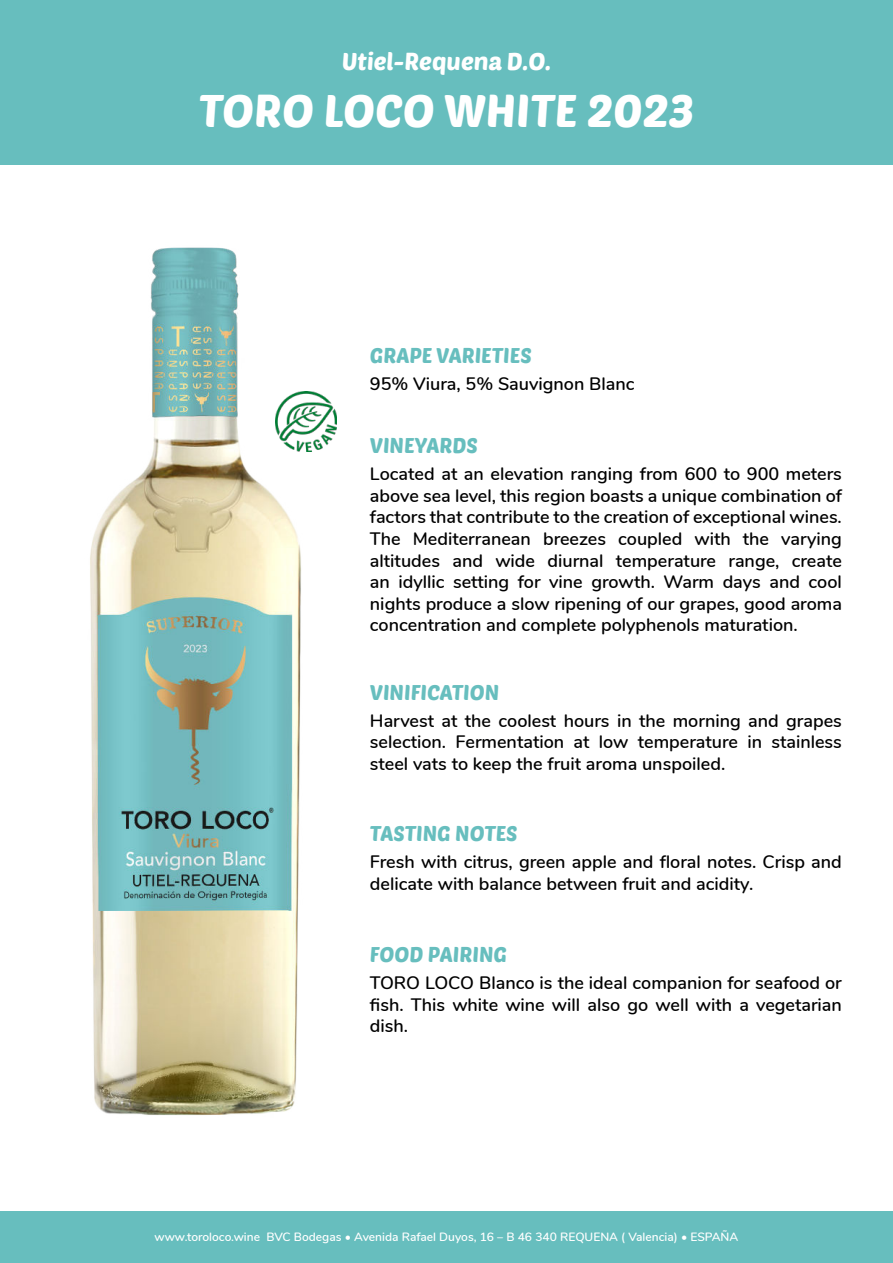
<style>
.page{position:relative;width:893px;height:1263px;background:#fff}
.page>*{position:absolute;margin:0;border:0;box-sizing:border-box;transform-origin:0 0}
.t1{font:45px "Poetsen One";color:#fff}
.t2{font:24px "Poetsen One";color:#fff}
.t3{font:21px "Poetsen One";color:#67bebe}
.t4{font:600 18px/21.6px "Nunito";color:#000001;text-align:justify}
.t5{font:600 12px "Nunito";color:#fff}
</style>
<div class="page">
<div style="left:0;top:1212px;width:893px;height:51px;background:#67bebe"></div>
<div style="left:0;top:0;width:893px;height:165px;background:#67bebe"></div>
<img style="left:90px;top:247px;width:247px;height:868px">
<img style="left:275px;top:391px;width:61px;height:61px">
<h2 class="t2" style="left:342px;top:46px;width:211px">Utiel-Requena D.O.</h2>
<h1 class="t1" style="left:199px;top:82px;width:497px">TORO LOCO WHITE 2023</h1>
<p class="t3" style="left:370px;top:342px;width:163px">GRAPE VARIETIES</p>
<p class="t4" style="left:370px;top:372px;width:266px">95% Viura, 5% Sauvignon Blanc</p>
<p class="t3" style="left:370px;top:432px;width:109px">VINEYARDS</p>
<p class="t4" style="left:370px;top:463px;width:474px">Located at an elevation ranging from 600 to 900 meters above sea level, this region boasts a unique combination of factors that contribute to the creation of exceptional wines.<br>The Mediterranean breezes coupled with the varying altitudes and wide diurnal temperature range, create an idyllic setting for vine growth. Warm days and cool nights produce a slow ripening of our grapes, good aroma concentration and complete polyphenols maturation.</p>
<p class="t3" style="left:370px;top:679px;width:131px">VINIFICATION</p>
<p class="t4" style="left:370px;top:710px;width:473px">Harvest at the coolest hours in the morning and grapes selection. Fermentation at low temperature in stainless steel vats to keep the fruit aroma unspoiled.</p>
<p class="t3" style="left:370px;top:820px;width:149px">TASTING NOTES</p>
<p class="t4" style="left:370px;top:850px;width:473px">Fresh with citrus, green apple and floral notes. Crisp and delicate with balance between fruit and acidity.</p>
<p class="t3" style="left:370px;top:941px;width:138px">FOOD PAIRING</p>
<p class="t4" style="left:370px;top:972px;width:473px">TORO LOCO Blanco is the ideal companion for seafood or fish. This white wine will also go well with a vegetarian dish.</p>
<p class="t5" style="left:155px;top:1230px;width:585px">www.toroloco.wine BVC Bodegas • Avenida Rafael Duyos, 16 – B 46 340 REQUENA ( Valencia) • ESPAÑA</p>
</div>
